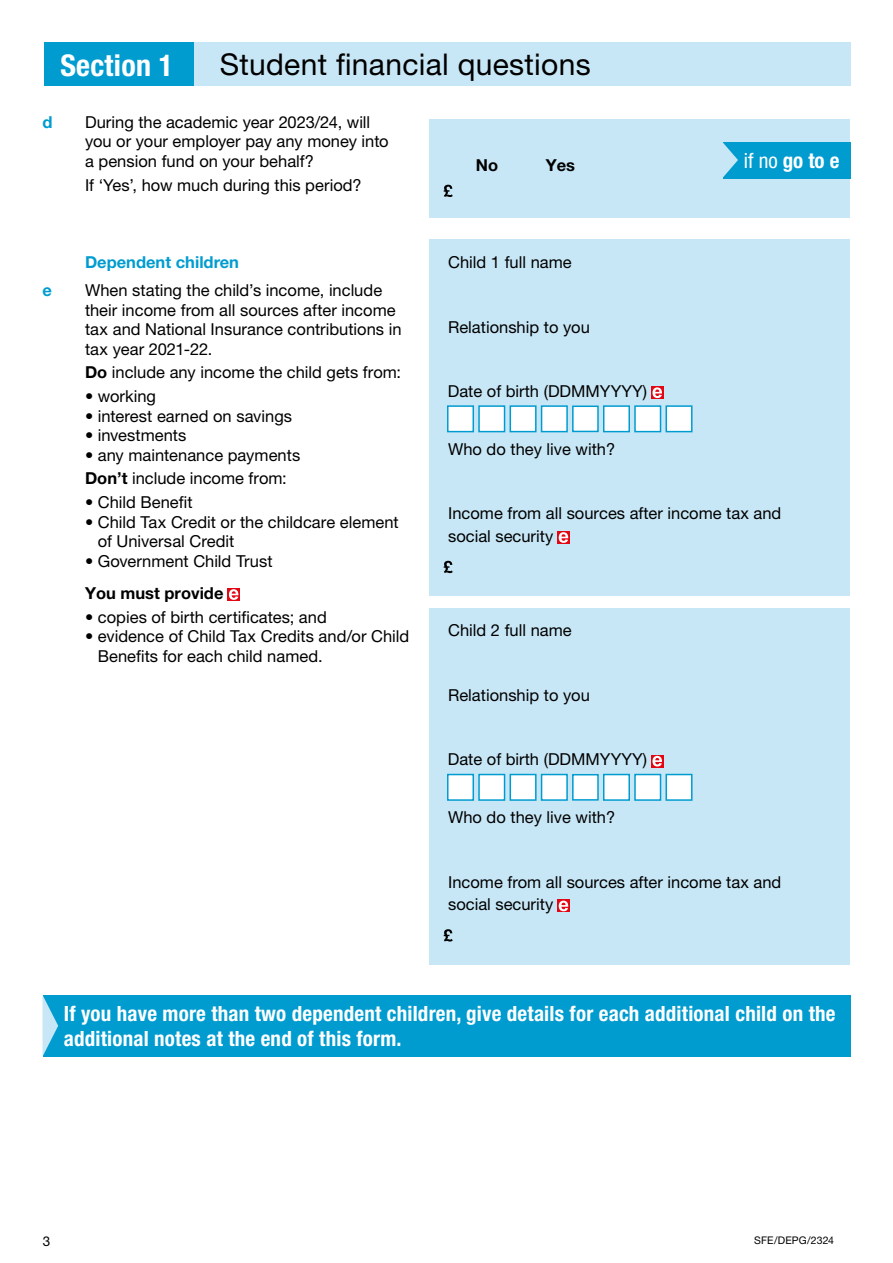
<style>
.page{position:relative;width:893px;height:1263px;background:#fff}
.page>*{position:absolute;margin:0;border:0;box-sizing:border-box;transform-origin:0 0}
.H2_-_Section_Title{font:30px "Helvetica Neue LT Std";letter-spacing:.01em;color:#000}
.H2_-_Section_Title-2{font:700 condensed 30px "Helvetica Neue LT Std";letter-spacing:.01em;color:#fff}
.P_-_Signpost{font:700 condensed 21px/25.5px "Helvetica Neue LT Std";letter-spacing:.01em;color:#fff}
.P_-_Small_Signpost{font:700 condensed 21px "Helvetica Neue LT Std";color:#fff}
.P_-_Body{font:16.5px/19.5px "Helvetica Neue LT Std";color:#000}
.P_-_Body_List_-_Inde{font:16.5px/19.5px "Helvetica Neue LT Std";color:#000}
.P_-_Body-2{font:700 16.5px "Helvetica Neue LT Std";color:#000}
.H3_-_Subheading_-_Bl{font:700 16.5px "Helvetica Neue LT Std";color:#009cd0}
.P_-_Body-3{font:700 16.5px "Helvetica Neue LT Std";color:#009cd0}
.t1{font:13.5px "Helvetica Neue LT Std";color:#000}
.t2{font:10.5px "Helvetica Neue LT Std";letter-spacing:.01em;color:#000}
.s1{font-weight:700}
.s2{font-weight:400}
</style>
<div class="page">
<div style="left:429px;top:119px;width:421px;height:99px;background:#c8e7f6"></div>
<div style="left:45px;top:43px;width:153px;height:43px;background:#009cd0"></div>
<div style="left:194px;top:43px;width:656px;height:43px;background:#c8e7f6"></div>
<div style="left:723px;top:142px;width:127px;height:36px;background:#009cd0"></div>
<svg style="left:444px;top:185px;width:9px;height:12px"></svg>
<svg style="left:227px;top:588px;width:13px;height:13px"></svg>
<svg style="left:229px;top:589px;width:9px;height:11px"></svg>
<div style="left:429px;top:239px;width:421px;height:357px;background:#c8e7f6"></div>
<div style="left:651px;top:386px;width:13px;height:13px;background:#e30613"></div>
<svg style="left:652px;top:387px;width:10px;height:11px"></svg>
<div style="left:447px;top:405px;width:27px;height:27px;background:#fff;border:2px solid #009cd0"></div>
<div style="left:478px;top:405px;width:27px;height:27px;background:#fff;border:2px solid #009cd0"></div>
<div style="left:510px;top:405px;width:27px;height:27px;background:#fff;border:2px solid #009cd0"></div>
<div style="left:541px;top:405px;width:27px;height:27px;background:#fff;border:2px solid #009cd0"></div>
<div style="left:572px;top:405px;width:27px;height:27px;background:#fff;border:2px solid #009cd0"></div>
<div style="left:603px;top:405px;width:27px;height:27px;background:#fff;border:2px solid #009cd0"></div>
<div style="left:634px;top:405px;width:27px;height:27px;background:#fff;border:2px solid #009cd0"></div>
<div style="left:665px;top:405px;width:27px;height:27px;background:#fff;border:2px solid #009cd0"></div>
<svg style="left:557px;top:531px;width:13px;height:13px"></svg>
<svg style="left:559px;top:532px;width:9px;height:11px"></svg>
<svg style="left:444px;top:561px;width:9px;height:12px"></svg>
<div style="left:429px;top:608px;width:421px;height:356px;background:#c8e7f6"></div>
<div style="left:651px;top:755px;width:13px;height:12px;background:#e30613"></div>
<svg style="left:652px;top:756px;width:10px;height:10px"></svg>
<div style="left:447px;top:774px;width:27px;height:27px;background:#fff;border:2px solid #009cd0"></div>
<div style="left:478px;top:774px;width:27px;height:27px;background:#fff;border:2px solid #009cd0"></div>
<div style="left:510px;top:774px;width:27px;height:27px;background:#fff;border:2px solid #009cd0"></div>
<div style="left:541px;top:774px;width:27px;height:27px;background:#fff;border:2px solid #009cd0"></div>
<div style="left:572px;top:774px;width:27px;height:27px;background:#fff;border:2px solid #009cd0"></div>
<div style="left:603px;top:774px;width:27px;height:27px;background:#fff;border:2px solid #009cd0"></div>
<div style="left:634px;top:774px;width:27px;height:27px;background:#fff;border:2px solid #009cd0"></div>
<div style="left:665px;top:774px;width:27px;height:27px;background:#fff;border:2px solid #009cd0"></div>
<svg style="left:557px;top:899px;width:13px;height:13px"></svg>
<svg style="left:559px;top:901px;width:9px;height:10px"></svg>
<svg style="left:444px;top:929px;width:9px;height:12px"></svg>
<div style="left:43px;top:995px;width:807px;height:62px;background:#009cd0"></div>
<svg style="left:43px;top:996px;width:15px;height:60px"></svg>
<svg style="left:723px;top:143px;width:15px;height:35px"></svg>
<h2 class="H2_-_Section_Title-2" style="left:60px;top:47px;width:114px">Section 1</h2>
<h2 class="H2_-_Section_Title" style="left:220px;top:47px;width:372px">Student financial questions</h2>
<p class="P_-_Body-3" style="left:43px;top:112px;width:12px">d</p>
<p class="P_-_Body" style="left:85px;top:112px;width:305px">During the academic year 2023/24, will you or your employer pay any money into a pension fund on your behalf?</p>
<p class="P_-_Body" style="left:85px;top:175px;width:278px">If ‘Yes’, how much during this period?</p>
<h3 class="H3_-_Subheading_-_Bl" style="left:85px;top:252px;width:155px">Dependent children</h3>
<p class="P_-_Body-3" style="left:43px;top:280px;width:11px">e</p>
<p class="P_-_Body" style="left:85px;top:280px;width:318px">When stating the child’s income, include their income from all sources after income tax and National Insurance contributions in tax year 2021-22.</p>
<p class="P_-_Body" style="left:85px;top:362px;width:318px"><span class="s1">Do</span> include any income the child gets from:</p>
<p class="P_-_Body_List_-_Inde" style="left:85px;top:386px;width:73px">• working</p>
<p class="P_-_Body_List_-_Inde" style="left:85px;top:406px;width:209px">• interest earned on savings</p>
<p class="P_-_Body_List_-_Inde" style="left:85px;top:425px;width:103px">• investments</p>
<p class="P_-_Body_List_-_Inde" style="left:85px;top:445px;width:217px">• any maintenance payments</p>
<p class="P_-_Body" style="left:85px;top:468px;width:203px"><span class="s1">Don’t</span> include income from:</p>
<p class="P_-_Body_List_-_Inde" style="left:85px;top:492px;width:109px">• Child Benefit</p>
<p class="P_-_Body_List_-_Inde" style="left:98px;top:512px;width:302px;text-indent:-13px">• Child Tax Credit or the childcare element of Universal Credit</p>
<p class="P_-_Body_List_-_Inde" style="left:85px;top:551px;width:189px">• Government Child Trust</p>
<p class="P_-_Body-2" style="left:85px;top:583px;width:140px">You must provide</p>
<p class="P_-_Body_List_-_Inde" style="left:85px;top:607px;width:243px">• copies of birth certificates; and</p>
<p class="P_-_Body_List_-_Inde" style="left:98px;top:626px;width:313px;text-indent:-13px">• evidence of Child Tax Credits and/or Child<br>Benefits for each child named.</p>
<p class="P_-_Body-2" style="left:476px;top:155px;width:24px">No</p>
<p class="P_-_Body-2" style="left:546px;top:155px;width:31px">Yes</p>
<p class="P_-_Small_Signpost" style="left:744px;top:147px;width:97px"><span class="s2">if no</span> go to e</p>
<p class="P_-_Body" style="left:448px;top:252px;width:125px">Child 1 full name</p>
<p class="P_-_Body" style="left:448px;top:317px;width:143px">Relationship to you</p>
<p class="P_-_Body" style="left:448px;top:381px;width:201px">Date of birth (DDMMYYYY)</p>
<p class="P_-_Body" style="left:448px;top:439px;width:169px">Who do they live with?</p>
<p class="P_-_Body" style="left:448px;top:502px;width:335px;line-height:22.5px">Income from all sources after income tax and social security</p>
<p class="P_-_Body" style="left:448px;top:621px;width:125px">Child 2 full name</p>
<p class="P_-_Body" style="left:448px;top:685px;width:143px">Relationship to you</p>
<p class="P_-_Body" style="left:448px;top:750px;width:201px">Date of birth (DDMMYYYY)</p>
<p class="P_-_Body" style="left:448px;top:807px;width:169px">Who do they live with?</p>
<p class="P_-_Body" style="left:448px;top:870px;width:335px;line-height:22.5px">Income from all sources after income tax and social security</p>
<p class="P_-_Signpost" style="left:64px;top:1000px;width:773px">If you have more than two dependent children, give details for each additional child on the additional notes at the end of this form.</p>
<p class="t1" style="left:43px;top:1233px;width:9px">3</p>
<p class="t2" style="left:754px;top:1234px;width:82px">SFE/DEPG/2324</p>
</div>
